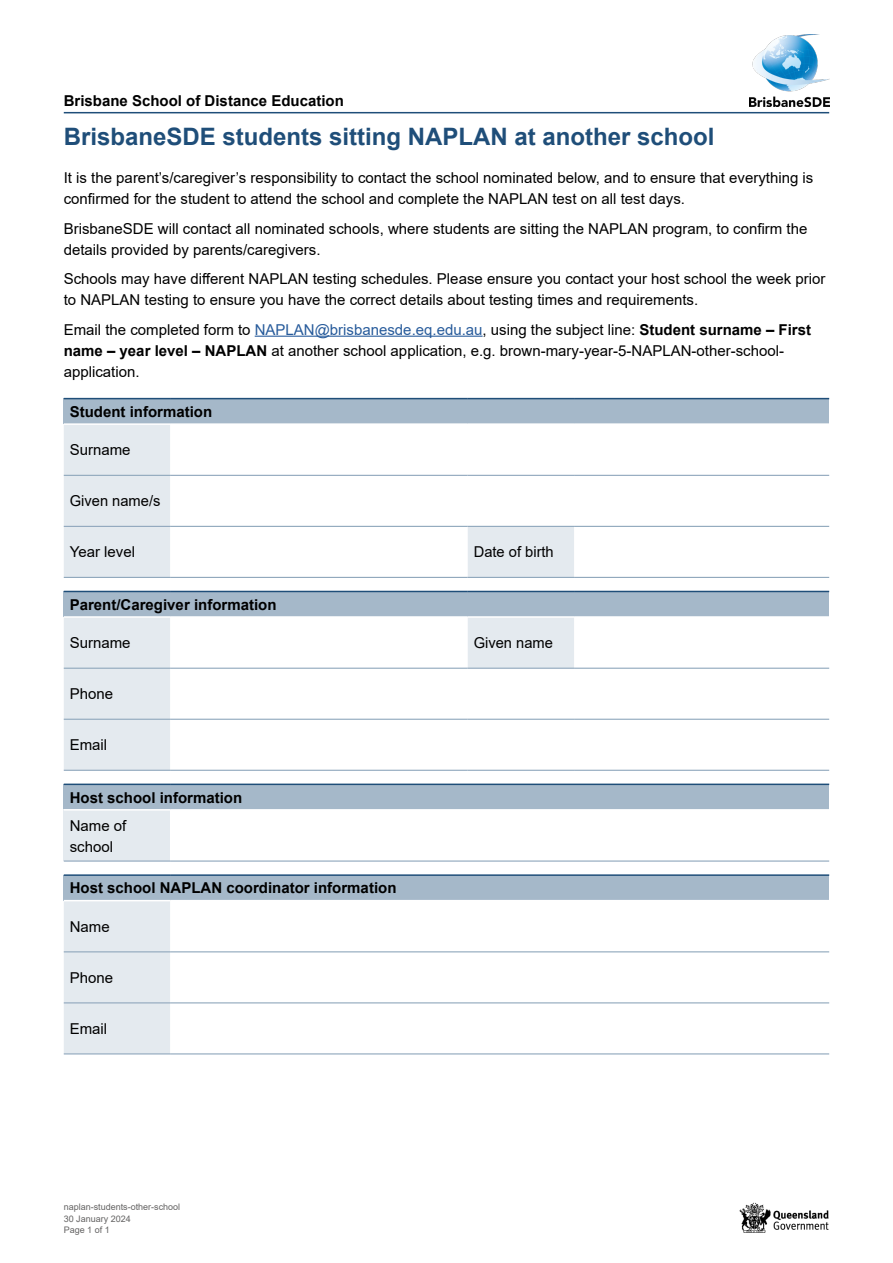
<style>
.page{position:relative;width:893px;height:1263px;background:#fff}
.page>*{position:absolute;margin:0;border:0;box-sizing:border-box;transform-origin:0 0}
.t1{font:700 24px "Arial";color:#1f4e79}
.t2{font:15px/21px "Arial";color:#000}
.t3{font:700 15px "Arial";color:#000}
.t4{font:9px "Arial";color:#646363}
.s1{color:#275b9b}
.s2{font-weight:700}
</style>
<div class="page">
<hr style="left:64px;top:112px;width:765px;height:1px;background:#1f4e79">
<img style="left:739px;top:1203px;width:90px;height:29px">
<img style="left:749px;top:34px;width:80px;height:72px">
<hr style="left:255px;top:336px;width:228px;height:1px;background:#275b9b">
<div style="left:64px;top:399px;width:765px;height:25px;background:#a5b8c9"></div>
<svg style="left:64px;top:425px;width:510px;height:152px"></svg>
<hr style="left:64px;top:577px;width:106px;height:1px;background:#8fa7bc">
<hr style="left:64px;top:398px;width:106px;height:1px;background:#1f4e79">
<hr style="left:170px;top:398px;width:298px;height:1px;background:#1f4e79">
<hr style="left:468px;top:398px;width:106px;height:1px;background:#1f4e79">
<hr style="left:574px;top:398px;width:255px;height:1px;background:#1f4e79">
<hr style="left:64px;top:423px;width:106px;height:2px;background:#fff">
<hr style="left:170px;top:423px;width:298px;height:2px;background:#fff">
<hr style="left:468px;top:423px;width:106px;height:2px;background:#fff">
<hr style="left:574px;top:423px;width:255px;height:2px;background:#fff">
<hr style="left:64px;top:475px;width:106px;height:1px;background:#8fa7bc">
<hr style="left:64px;top:526px;width:106px;height:1px;background:#8fa7bc">
<hr style="left:170px;top:577px;width:298px;height:1px;background:#8fa7bc">
<hr style="left:468px;top:577px;width:106px;height:1px;background:#8fa7bc">
<hr style="left:574px;top:577px;width:255px;height:1px;background:#8fa7bc">
<hr style="left:170px;top:475px;width:298px;height:1px;background:#8fa7bc">
<hr style="left:468px;top:475px;width:106px;height:1px;background:#8fa7bc">
<hr style="left:574px;top:475px;width:255px;height:1px;background:#8fa7bc">
<hr style="left:170px;top:526px;width:298px;height:1px;background:#8fa7bc">
<hr style="left:468px;top:526px;width:106px;height:1px;background:#8fa7bc">
<hr style="left:574px;top:526px;width:255px;height:1px;background:#8fa7bc">
<div style="left:64px;top:591px;width:765px;height:26px;background:#a5b8c9"></div>
<svg style="left:64px;top:618px;width:510px;height:152px"></svg>
<hr style="left:64px;top:719px;width:106px;height:1px;background:#8fa7bc">
<hr style="left:64px;top:770px;width:106px;height:1px;background:#8fa7bc">
<hr style="left:64px;top:591px;width:106px;height:1px;background:#1f4e79">
<hr style="left:170px;top:591px;width:298px;height:1px;background:#1f4e79">
<hr style="left:468px;top:591px;width:106px;height:1px;background:#1f4e79">
<hr style="left:574px;top:591px;width:255px;height:1px;background:#1f4e79">
<hr style="left:64px;top:616px;width:106px;height:2px;background:#fff">
<hr style="left:170px;top:616px;width:298px;height:2px;background:#fff">
<hr style="left:468px;top:616px;width:106px;height:2px;background:#fff">
<hr style="left:574px;top:616px;width:255px;height:2px;background:#fff">
<hr style="left:64px;top:668px;width:106px;height:1px;background:#8fa7bc">
<hr style="left:170px;top:668px;width:298px;height:1px;background:#8fa7bc">
<hr style="left:468px;top:668px;width:106px;height:1px;background:#8fa7bc">
<hr style="left:574px;top:668px;width:255px;height:1px;background:#8fa7bc">
<hr style="left:170px;top:719px;width:298px;height:1px;background:#8fa7bc">
<hr style="left:468px;top:719px;width:106px;height:1px;background:#8fa7bc">
<hr style="left:574px;top:719px;width:255px;height:1px;background:#8fa7bc">
<hr style="left:170px;top:770px;width:298px;height:1px;background:#8fa7bc">
<hr style="left:468px;top:770px;width:106px;height:1px;background:#8fa7bc">
<hr style="left:574px;top:770px;width:255px;height:1px;background:#8fa7bc">
<div style="left:64px;top:784px;width:765px;height:26px;background:#a5b8c9"></div>
<div style="left:64px;top:810px;width:106px;height:51px;background:#e4eaef"></div>
<hr style="left:64px;top:783px;width:106px;height:2px;background:#1f4e79">
<hr style="left:170px;top:783px;width:659px;height:2px;background:#1f4e79">
<hr style="left:64px;top:809px;width:106px;height:2px;background:#fff">
<hr style="left:170px;top:809px;width:659px;height:2px;background:#fff">
<hr style="left:170px;top:860px;width:659px;height:2px;background:#8fa7bc">
<hr style="left:64px;top:860px;width:106px;height:2px;background:#8fa7bc">
<div style="left:64px;top:875px;width:765px;height:26px;background:#a5b8c9"></div>
<div style="left:64px;top:901px;width:106px;height:152px;background:#e4eaef"></div>
<hr style="left:64px;top:951px;width:106px;height:1px;background:#8fa7bc">
<hr style="left:64px;top:1002px;width:106px;height:1px;background:#8fa7bc">
<hr style="left:64px;top:1053px;width:106px;height:1px;background:#8fa7bc">
<hr style="left:64px;top:874px;width:106px;height:2px;background:#1f4e79">
<hr style="left:170px;top:874px;width:659px;height:2px;background:#1f4e79">
<hr style="left:64px;top:900px;width:106px;height:1px;background:#fff">
<hr style="left:170px;top:900px;width:659px;height:1px;background:#fff">
<hr style="left:170px;top:951px;width:659px;height:1px;background:#8fa7bc">
<hr style="left:170px;top:1002px;width:659px;height:1px;background:#8fa7bc">
<hr style="left:170px;top:1053px;width:659px;height:1px;background:#8fa7bc">
<p class="t3" style="left:64px;top:90px;width:282px">Brisbane School of Distance Education</p>
<h1 class="t1" style="left:64px;top:120px;width:652px">BrisbaneSDE students sitting NAPLAN at another school</h1>
<p class="t2" style="left:64px;top:167px;width:751px">It is the parent’s/caregiver’s responsibility to contact the school nominated below, and to ensure that everything is confirmed for the student to attend the school and complete the NAPLAN test on all test days.</p>
<p class="t2" style="left:64px;top:218px;width:745px">BrisbaneSDE will contact all nominated schools, where students are sitting the NAPLAN program, to confirm the details provided by parents/caregivers.</p>
<p class="t2" style="left:64px;top:268px;width:763px">Schools may have different NAPLAN testing schedules. Please ensure you contact your host school the week prior to NAPLAN testing to ensure you have the correct details about testing times and requirements.</p>
<p class="t2" style="left:64px;top:319px;width:749px">Email the completed form to <span class="s1">NAPLAN@brisbanesde.eq.edu.au</span>, using the subject line: <span class="s2">Student surname – First name – year level – NAPLAN</span> at another school application, e.g. brown-mary-year-5-NAPLAN-other-school&shy;application.</p>
<p class="t3" style="left:70px;top:401px;width:144px">Student information</p>
<p class="t2" style="left:70px;top:439px;width:62px">Surname</p>
<p class="t2" style="left:70px;top:490px;width:92px">Given name/s</p>
<p class="t2" style="left:70px;top:541px;width:67px">Year level</p>
<p class="t2" style="left:474px;top:541px;width:82px">Date of birth</p>
<p class="t3" style="left:70px;top:594px;width:208px">Parent/Caregiver information</p>
<p class="t2" style="left:70px;top:632px;width:62px">Surname</p>
<p class="t2" style="left:474px;top:632px;width:81px">Given name</p>
<p class="t2" style="left:70px;top:683px;width:45px">Phone</p>
<p class="t2" style="left:70px;top:734px;width:39px">Email</p>
<p class="t3" style="left:70px;top:787px;width:174px">Host school information</p>
<p class="t2" style="left:70px;top:815px;width:58px">Name of school</p>
<p class="t3" style="left:70px;top:877px;width:328px">Host school NAPLAN coordinator information</p>
<p class="t2" style="left:70px;top:916px;width:42px">Name</p>
<p class="t2" style="left:70px;top:967px;width:45px">Phone</p>
<p class="t2" style="left:70px;top:1018px;width:39px">Email</p>
<p class="t4" style="left:64px;top:1201px;width:118px">naplan-students-other-school</p>
<p class="t4" style="left:64px;top:1224px;width:48px">Page 1 of 1</p>
<p class="t4" style="left:64px;top:1212px;width:69px">30 January 2024</p>
</div>
